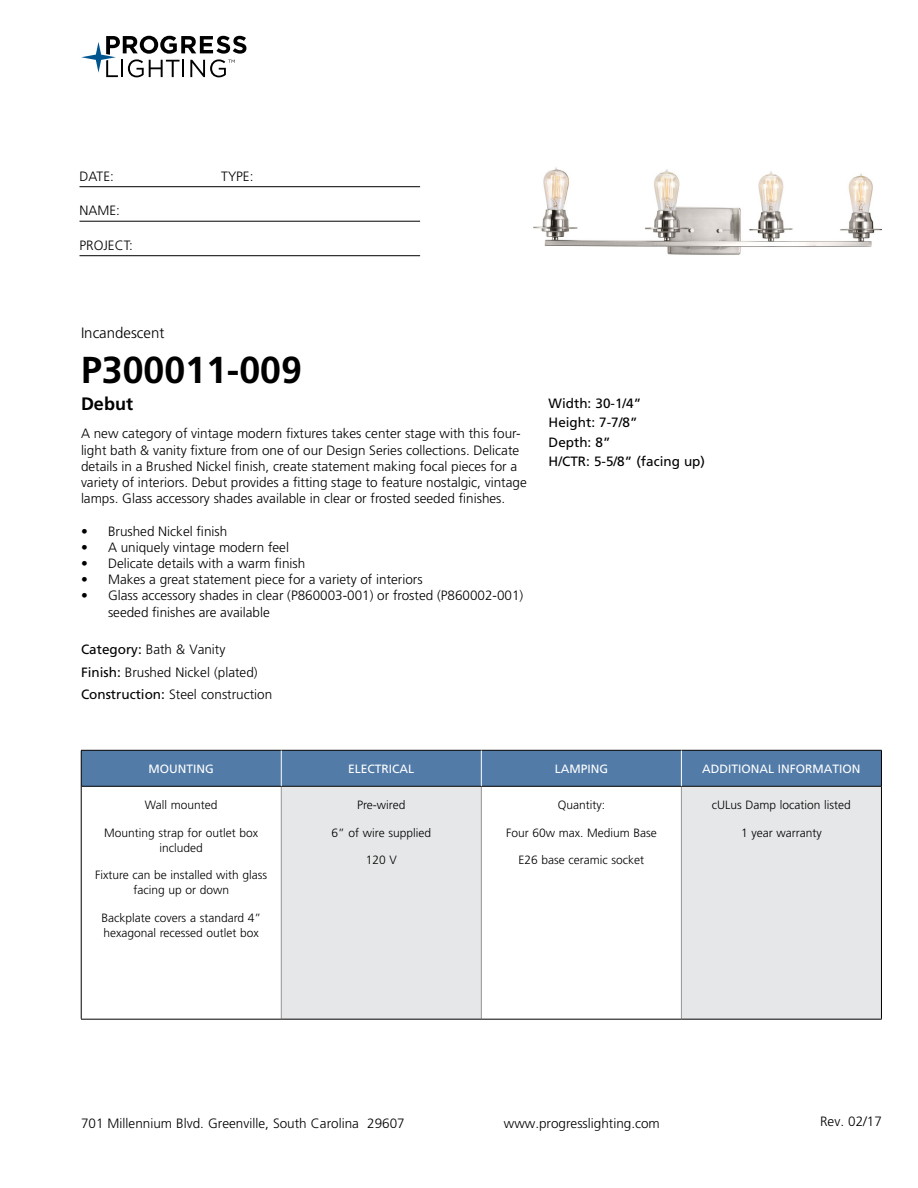
<style>
.page{position:relative;width:918px;height:1188px;background:#fff}
.page>*{position:absolute;margin:0;border:0;box-sizing:border-box;transform-origin:0 0}
.t1{font:700 37.5px "Frutiger LT Std";color:#000}
.t2{font:700 18px "Frutiger LT Std";color:#000}
.t3{font:300 15px "Frutiger LT Std";color:#000}
.t4{font:300 13.5px/16.2px "Frutiger LT Std";color:#000}
.t5{font:13.5px/19.5px "Frutiger LT Std";color:#000}
.t6{font:300 12px/15px "Frutiger LT Std";color:#000;text-align:center}
.t7{font:12px "Frutiger LT Std";color:#fff}
.s1{font-weight:400}
</style>
<div class="page">
<svg style="left:81px;top:36px;width:165px;height:41px"></svg>
<hr style="left:80px;top:186px;width:340px;height:1px;background:#000">
<hr style="left:80px;top:221px;width:340px;height:1px;background:#000">
<hr style="left:80px;top:255px;width:340px;height:1px;background:#000">
<div style="left:82px;top:751px;width:799px;height:35px;background:#527ba8"></div>
<div style="left:281px;top:786px;width:200px;height:233px;background:#e6e7e8"></div>
<div style="left:681px;top:786px;width:200px;height:233px;background:#e6e7e8"></div>
<hr style="left:281px;top:787px;width:1px;height:232px;background:#939598">
<hr style="left:481px;top:787px;width:1px;height:232px;background:#939598">
<hr style="left:681px;top:787px;width:1px;height:232px;background:#939598">
<hr style="left:81px;top:786px;width:200px;height:1px;background:#000">
<hr style="left:281px;top:786px;width:200px;height:1px;background:#000">
<hr style="left:481px;top:786px;width:200px;height:1px;background:#000">
<hr style="left:681px;top:786px;width:200px;height:1px;background:#000">
<hr style="left:81px;top:1019px;width:200px;height:1px;background:#000">
<hr style="left:281px;top:1019px;width:200px;height:1px;background:#000">
<hr style="left:481px;top:1019px;width:200px;height:1px;background:#000">
<hr style="left:681px;top:1019px;width:201px;height:1px;background:#000">
<hr style="left:81px;top:750px;width:200px;height:1px;background:#000">
<hr style="left:81px;top:751px;width:1px;height:35px;background:#000">
<hr style="left:281px;top:750px;width:200px;height:1px;background:#000">
<hr style="left:481px;top:750px;width:200px;height:1px;background:#000">
<hr style="left:681px;top:750px;width:201px;height:1px;background:#000">
<hr style="left:881px;top:751px;width:1px;height:35px;background:#000">
<hr style="left:81px;top:786px;width:1px;height:233px;background:#000">
<hr style="left:881px;top:786px;width:1px;height:233px;background:#000">
<hr style="left:281px;top:751px;width:1px;height:35px;background:#fff">
<hr style="left:681px;top:751px;width:1px;height:35px;background:#fff">
<hr style="left:481px;top:751px;width:1px;height:35px;background:#fff">
<img style="left:533px;top:167px;width:349px;height:88px">
<p class="t4" style="left:80px;top:168px;width:36px">DATE:</p>
<p class="t4" style="left:221px;top:168px;width:34px">TYPE:</p>
<p class="t4" style="left:80px;top:203px;width:42px">NAME:</p>
<p class="t4" style="left:80px;top:237px;width:55px">PROJECT:</p>
<p class="t3" style="left:81px;top:325px;width:85px">Incandescent</p>
<h1 class="t1" style="left:81px;top:348px;width:222px">P300011-009</h1>
<h2 class="t2" style="left:81px;top:393px;width:54px">Debut</h2>
<p class="t4" style="left:81px;top:426px;width:447px">A new category of vintage modern fixtures takes center stage with this four&shy;light bath &amp; vanity fixture from one of our Design Series collections. Delicate details in a Brushed Nickel finish, create statement making focal pieces for a variety of interiors. Debut provides a fitting stage to feature nostalgic, vintage lamps. Glass accessory shades available in clear or frosted seeded finishes.</p>
<p class="t4" style="left:81px;top:523px;width:148px">• Brushed Nickel finish</p>
<p class="t4" style="left:81px;top:539px;width:210px">• A uniquely vintage modern feel</p>
<p class="t4" style="left:81px;top:555px;width:226px">• Delicate details with a warm finish</p>
<p class="t4" style="left:81px;top:572px;width:343px">• Makes a great statement piece for a variety of interiors</p>
<p class="t4" style="left:108px;top:588px;width:417px;text-indent:-27px">• Glass accessory shades in clear (P860003-001) or frosted (P860002-001) seeded finishes are available</p>
<p class="t4" style="left:81px;top:638px;width:193px;line-height:22.5px"><span class="s1">Category:</span> Bath &amp; Vanity<br><span class="s1">Finish:</span> Brushed Nickel (plated)<br><span class="s1">Construction:</span> Steel construction</p>
<p class="t5" style="left:549px;top:393px;width:158px">Width: 30-1/4”<br>Height: 7-7/8”<br>Depth: 8”<br>H/CTR: 5-5/8” (facing up)</p>
<p class="t7" style="left:149px;top:762px;width:67px">MOUNTING</p>
<p class="t7" style="left:348px;top:762px;width:68px">ELECTRICAL</p>
<p class="t7" style="left:555px;top:762px;width:55px">LAMPING</p>
<p class="t7" style="left:702px;top:762px;width:160px">ADDITIONAL INFORMATION</p>
<p class="t6" style="left:145px;top:797px;width:74px">Wall mounted</p>
<p class="t6" style="left:104px;top:825px;width:156px">Mounting strap for outlet box included</p>
<p class="t6" style="left:95px;top:868px;width:174px">Fixture can be installed with glass facing up or down</p>
<p class="t6" style="left:101px;top:911px;width:161px;text-align:left">Backplate covers a standard 4” hexagonal recessed outlet box</p>
<p class="t6" style="left:357px;top:797px;width:50px">Pre-wired</p>
<p class="t6" style="left:332px;top:825px;width:101px">6” of wire supplied</p>
<p class="t6" style="left:366px;top:853px;width:33px">120 V</p>
<p class="t6" style="left:712px;top:797px;width:141px">cULus Damp location listed</p>
<p class="t6" style="left:741px;top:825px;width:82px">1 year warranty</p>
<p class="t6" style="left:558px;top:797px;width:49px">Quantity:</p>
<p class="t6" style="left:506px;top:825px;width:152px">Four 60w max. Medium Base</p>
<p class="t6" style="left:519px;top:853px;width:127px">E26 base ceramic socket</p>
<p class="t4" style="left:81px;top:1115px;width:325px">701 Millennium Blvd. Greenville, South Carolina 29607</p>
<p class="t4" style="left:504px;top:1115px;width:158px">www.progresslighting.com</p>
<p class="t4" style="left:820px;top:1114px;width:63px">Rev. 02/17</p>
</div>
